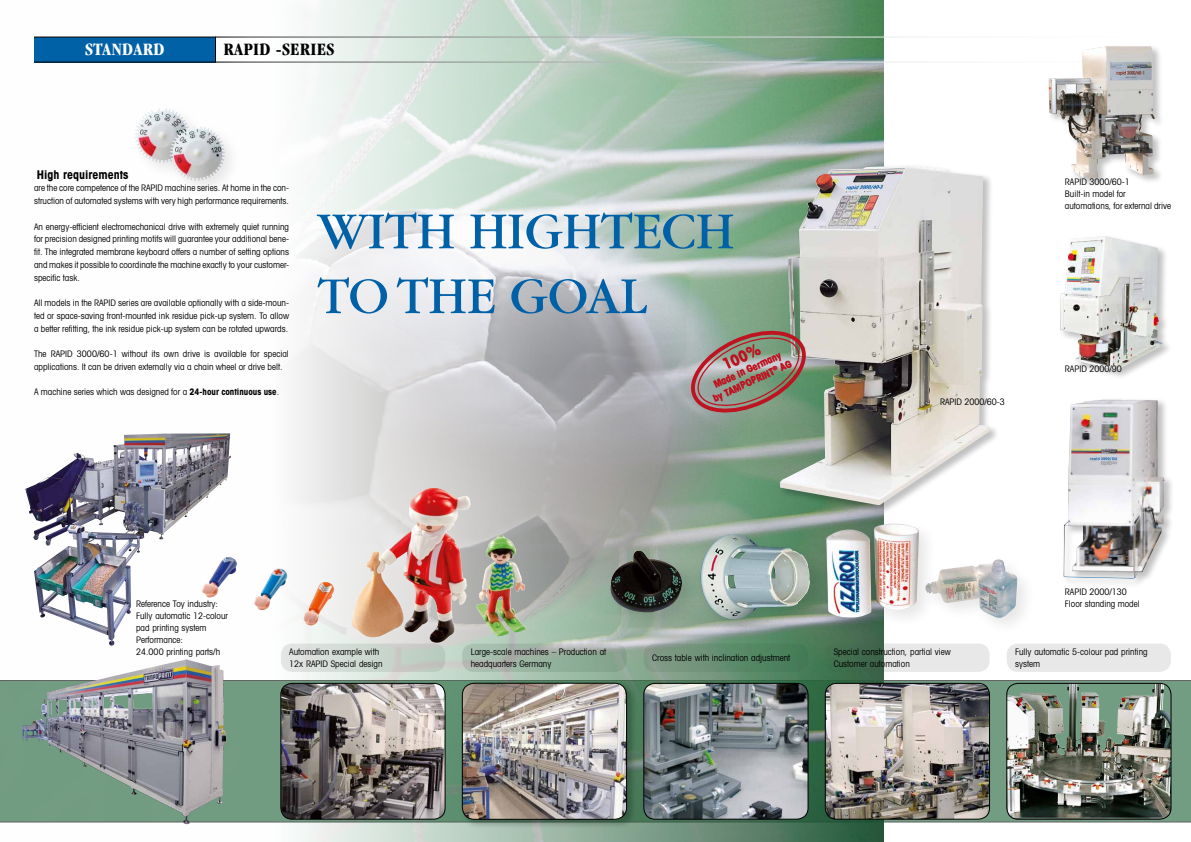
<style>
.page{position:relative;width:1191px;height:842px;background:#fff}
.page>*{position:absolute;margin:0;border:0;box-sizing:border-box;transform-origin:0 0}
.t1{font:54px/64.8px "Garamond";color:#0061a7}
.t2{font:700 condensed 18px "Garamond";letter-spacing:.025em;color:#000}
.t3{font:700 condensed 18px "Garamond";letter-spacing:.025em;color:#fff}
.t4{font:700 condensed 15.6px "Avant Garde";color:#be1421}
.t5{font:700 condensed 12px "Avant Garde";color:#000}
.t6{font:700 condensed 10px/12.2px "Avant Garde";color:#be1421}
.t7{font:condensed 9px/12px "Avant Garde";color:#000}
.s1{font-weight:700}
</style>
<div class="page">
<svg style="left:883px;top:680px;width:308px;height:142px;background:#6b9079"></svg>
<div style="left:1006px;top:643px;width:164px;height:29px;background:#e8e8e8;border-radius:11px"></div>
<div style="left:825px;top:643px;width:164px;height:29px;background:#e8e8e8;border-radius:11px"></div>
<img style="left:0;top:0;width:883px;height:842px">
<svg style="left:216px;top:37px;width:694px;height:25px"></svg>
<div style="left:695px;top:529px;width:134px;height:109px;background:#000;opacity:.1"></div>
<img style="left:700px;top:534px;width:110px;height:85px">
<div style="left:605px;top:545px;width:96px;height:86px;background:#000;opacity:.1"></div>
<img style="left:606px;top:551px;width:76px;height:63px">
<div style="left:920px;top:554px;width:116px;height:83px;background:#000;opacity:.1"></div>
<img style="left:938px;top:559px;width:79px;height:59px">
<div style="left:821px;top:518px;width:117px;height:119px;background:#000;opacity:.1"></div>
<img style="left:826px;top:524px;width:93px;height:94px">
<div style="left:130px;top:104px;width:78px;height:77px;background:#fefefe"></div>
<img style="left:135px;top:108px;width:51px;height:55px">
<div style="left:165px;top:122px;width:78px;height:77px;background:#000;opacity:.1"></div>
<img style="left:170px;top:126px;width:55px;height:55px">
<img style="left:351px;top:488px;width:123px;height:155px">
<img style="left:476px;top:535px;width:50px;height:102px">
<img style="left:201px;top:557px;width:133px;height:69px">
<img style="left:281px;top:683px;width:164px;height:136px">
<div style="left:281px;top:683px;width:164px;height:136px;border:1px solid #000;border-radius:11px"></div>
<div style="left:1058px;top:234px;width:114px;height:146px;background:#000;opacity:.25"></div>
<img style="left:1060px;top:236px;width:102px;height:135px">
<div style="left:1061px;top:398px;width:113px;height:190px;background:#000;opacity:.25"></div>
<img style="left:1063px;top:400px;width:101px;height:178px">
<img style="left:825px;top:683px;width:164px;height:136px">
<div style="left:825px;top:683px;width:164px;height:136px;border:1px solid #000;border-radius:11px"></div>
<div style="left:460px;top:681px;width:177px;height:148px;background:#000;opacity:.25"></div>
<img style="left:462px;top:683px;width:164px;height:136px">
<div style="left:462px;top:683px;width:164px;height:136px;border:1px solid #000;border-radius:12px"></div>
<img style="left:1006px;top:683px;width:165px;height:136px">
<div style="left:1006px;top:683px;width:165px;height:136px;border:1px solid #000;border-radius:11px"></div>
<div style="left:778px;top:163px;width:221px;height:352px;background:#000;opacity:.25"></div>
<img style="left:780px;top:165px;width:209px;height:340px">
<img style="left:644px;top:683px;width:164px;height:136px">
<div style="left:643px;top:683px;width:165px;height:136px;border:1px solid #000;border-radius:11px"></div>
<img style="left:25px;top:434px;width:140px;height:212px">
<img style="left:38px;top:659px;width:148px;height:66px">
<div style="left:1046px;top:44px;width:118px;height:144px;background:#000;opacity:.25"></div>
<img style="left:1048px;top:47px;width:105px;height:131px">
<div style="left:34px;top:37px;width:181px;height:25px;background:#0061a7"></div>
<svg style="left:687px;top:240px;width:169px;height:178px;background:#9ea797"></svg>
<h2 class="t3" style="left:85px;top:38px;width:81px">STANDARD</h2>
<h2 class="t2" style="left:224px;top:39px;width:112px">RAPID -SERIES</h2>
<h3 class="t5" style="left:37px;top:169px;width:93px">High requirements</h3>
<p class="t7" style="left:34px;top:183px;width:256px;line-height:12.8px">are the core competence of the RAPID machine series. At home in the con&shy;struction of automated systems with very high performance requirements.</p>
<p class="t7" style="left:34px;top:221px;width:257px;line-height:12.8px;text-align:justify">An energy-efficient electromechanical drive with extremely quiet running for precision designed printing motifs will guarantee your additional bene&shy;fit. The integrated membrane keyboard offers a number of setting options and makes it possible to coordinate the machine exactly to your customer&shy;specific task.</p>
<p class="t7" style="left:34px;top:297px;width:256px;line-height:12.8px;text-align:justify">All models in the RAPID series are available optionally with a side-moun&shy;ted or space-saving front-mounted ink residue pick-up system. To allow a better refitting, the ink residue pick-up system can be rotated upwards.</p>
<p class="t7" style="left:34px;top:348px;width:256px;line-height:12.8px">The RAPID 3000/60-1 without its own drive is available for special applications. It can be driven externally via a chain wheel or drive belt.</p>
<p class="t7" style="left:34px;top:387px;width:247px">A machine series which was designed for a <span class="s1">24-hour continuous use</span>.</p>
<h1 class="t1" style="left:317px;top:197px;width:418px">WITH HIGHTECH<br>TO THE GOAL</h1>
<h3 class="t4" style="left:721px;top:359px;width:41px;rotate:-24deg">100%</h3>
<p class="t6" style="left:706px;top:382px;width:80px;text-indent:6px;rotate:-24deg">Made in Germany by TAMPOPRINT</p>
<p class="t7" style="left:1065px;top:177px;width:108px">RAPID 3000/60-1<br>Built-in model for automations, for external drive</p>
<p class="t7" style="left:940px;top:396px;width:66px">RAPID 2000/60-3</p>
<p class="t7" style="left:1065px;top:364px;width:58px">RAPID 2000/90</p>
<p class="t7" style="left:136px;top:598px;width:93px">Reference Toy industry:<br>Fully automatic 12-colour pad printing system<br>Performance:<br>24.000 printing parts/h</p>
<p class="t7" style="left:1065px;top:587px;width:76px">RAPID 2000/130<br>Floor standing model</p>
<p class="t7" style="left:289px;top:647px;width:95px">Automation example with<br>12x RAPID Special design</p>
<p class="t7" style="left:471px;top:647px;width:137px">Large-scale machines – Production at headquarters Germany</p>
<p class="t7" style="left:652px;top:653px;width:139px">Cross table with inclination adjustment</p>
<p class="t7" style="left:833px;top:647px;width:119px">Special construction, partial view<br>Customer automation</p>
<p class="t7" style="left:1015px;top:647px;width:134px">Fully automatic 5-colour pad printing system</p>
</div>
